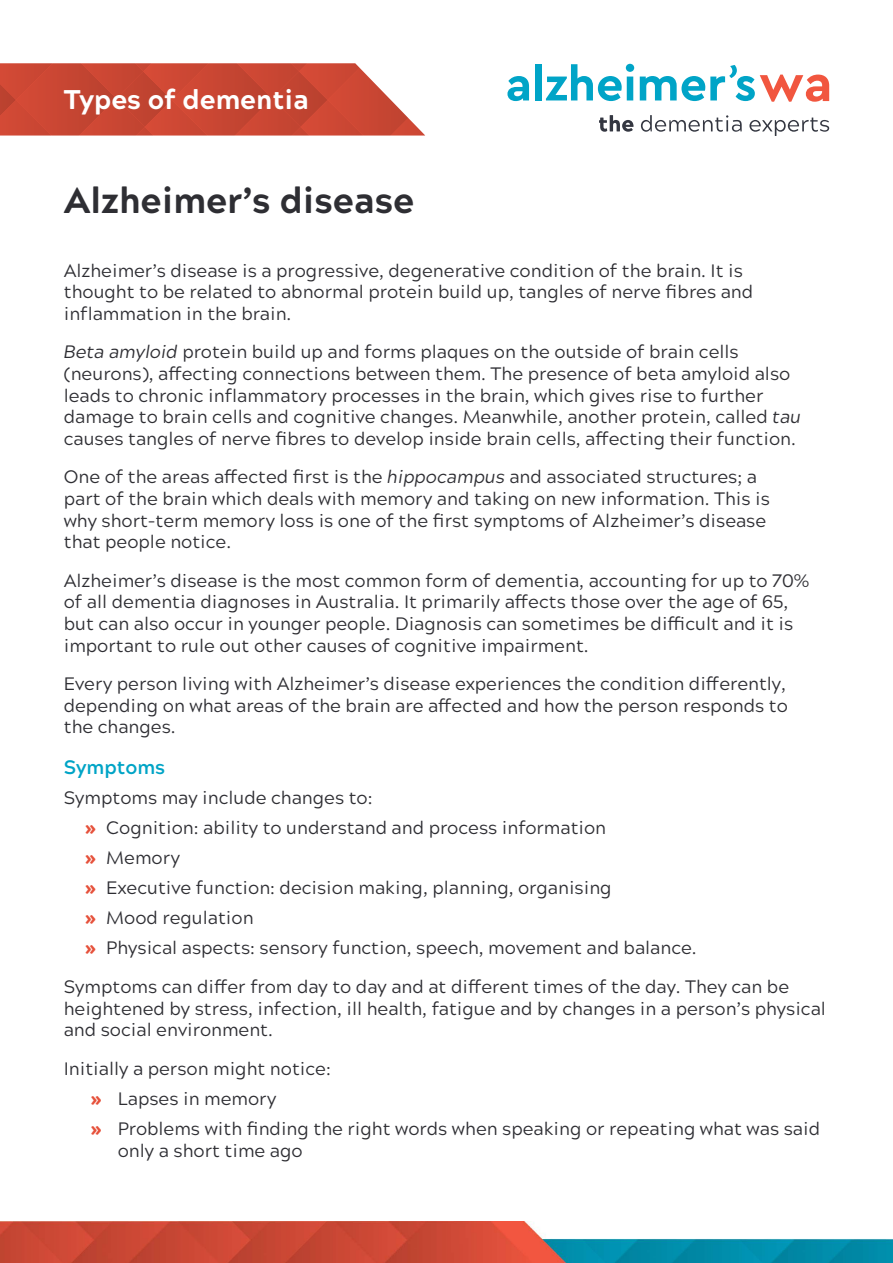
<style>
.page{position:relative;width:893px;height:1263px;background:#fff}
.page>*{position:absolute;margin:0;border:0;box-sizing:border-box;transform-origin:0 0}
.t1{font:800 36px "Acherus Grotesque";color:#2e2e33}
.t2{font:800 27px "Acherus Grotesque";color:#fff}
.t3{font:700 19.5px "Acherus Grotesque";color:#00a4c6}
.t4{font:18px/21.6px "Acherus Grotesque";color:#2e2e33}
.s1{font-style:italic}
.s2{font-weight:900;color:#e6513b}
</style>
<div class="page">
<img style="left:0;top:1221px;width:893px;height:42px">
<svg style="left:0;top:63px;width:145px;height:72px;background:#c94733"></svg>
<div style="left:116px;top:71px;width:29px;height:56px;background:#c54532"></div>
<img style="left:145px;top:100px;width:27px;height:35px">
<img style="left:143px;top:63px;width:29px;height:37px">
<div style="left:172px;top:63px;width:51px;height:72px;background:#cc4734"></div>
<img style="left:221px;top:98px;width:51px;height:37px">
<img style="left:250px;top:127px;width:51px;height:8px">
<img style="left:223px;top:63px;width:49px;height:35px">
<img style="left:250px;top:63px;width:49px;height:8px">
<div style="left:272px;top:71px;width:29px;height:56px;background:#c54532"></div>
<img style="left:301px;top:100px;width:27px;height:35px">
<img style="left:299px;top:63px;width:29px;height:37px">
<img style="left:328px;top:63px;width:97px;height:72px">
<img style="left:378px;top:63px;width:47px;height:34px">
<svg style="left:507px;top:76px;width:22px;height:25px"></svg>
<div style="left:535px;top:64px;width:7px;height:36px;background:#00a4c7"></div>
<svg style="left:546px;top:64px;width:87px;height:37px"></svg>
<svg style="left:640px;top:65px;width:189px;height:37px"></svg>
<svg style="left:599px;top:115px;width:230px;height:21px"></svg>
<h2 class="t2" style="left:64px;top:77px;width:246px">Types of dementia</h2>
<h1 class="t1" style="left:64px;top:169px;width:352px">Alzheimer’s disease</h1>
<p class="t4" style="left:64px;top:258px;width:691px">Alzheimer’s disease is a progressive, degenerative condition of the brain. It is thought to be related to abnormal protein build up, tangles of nerve fibres and inflammation in the brain.</p>
<p class="t4" style="left:64px;top:340px;width:739px"><span class="s1">Beta amyloid</span> protein build up and forms plaques on the outside of brain cells (neurons), affecting connections between them. The presence of beta amyloid also leads to chronic inflammatory processes in the brain, which gives rise to further damage to brain cells and cognitive changes. Meanwhile, another protein, called <span class="s1">tau </span>causes tangles of nerve fibres to develop inside brain cells, affecting their function.</p>
<p class="t4" style="left:64px;top:465px;width:708px">One of the areas affected first is the <span class="s1">hippocampus</span> and associated structures; a part of the brain which deals with memory and taking on new information. This is why short-term memory loss is one of the first symptoms of Alzheimer’s disease that people notice.</p>
<p class="t4" style="left:64px;top:569px;width:747px">Alzheimer’s disease is the most common form of dementia, accounting for up to 70% of all dementia diagnoses in Australia. It primarily affects those over the age of 65, but can also occur in younger people. Diagnosis can sometimes be difficult and it is important to rule out other causes of cognitive impairment.</p>
<p class="t4" style="left:64px;top:672px;width:726px;text-align:justify">Every person living with Alzheimer’s disease experiences the condition differently, depending on what areas of the brain are affected and how the person responds to the changes.</p>
<p class="t3" style="left:64px;top:750px;width:103px">Symptoms</p>
<p class="t4" style="left:85px;top:782px;width:613px;line-height:30.2px;text-indent:-21px">Symptoms may include changes to:<br><span class="s2">»</span> Cognition: ability to understand and process information<br><span class="s2">»</span> Memory<br><span class="s2">»</span> Executive function: decision making, planning, organising<br><span class="s2">»</span> Mood regulation<br><span class="s2">»</span> Physical aspects: sensory function, speech, movement and balance.</p>
<p class="t4" style="left:64px;top:975px;width:764px">Symptoms can differ from day to day and at different times of the day. They can be heightened by stress, infection, ill health, fatigue and by changes in a person’s physical and social environment.</p>
<p class="t4" style="left:91px;top:1052px;width:731px;line-height:30.2px;text-indent:-27px">Initially a person might notice:<br><span class="s2">»</span> Lapses in memory<br><span class="s2">»</span> Problems with finding the right words when speaking or repeating what was said</p>
<p class="t4" style="left:118px;top:1139px;width:186px">only a short time ago</p>
</div>
